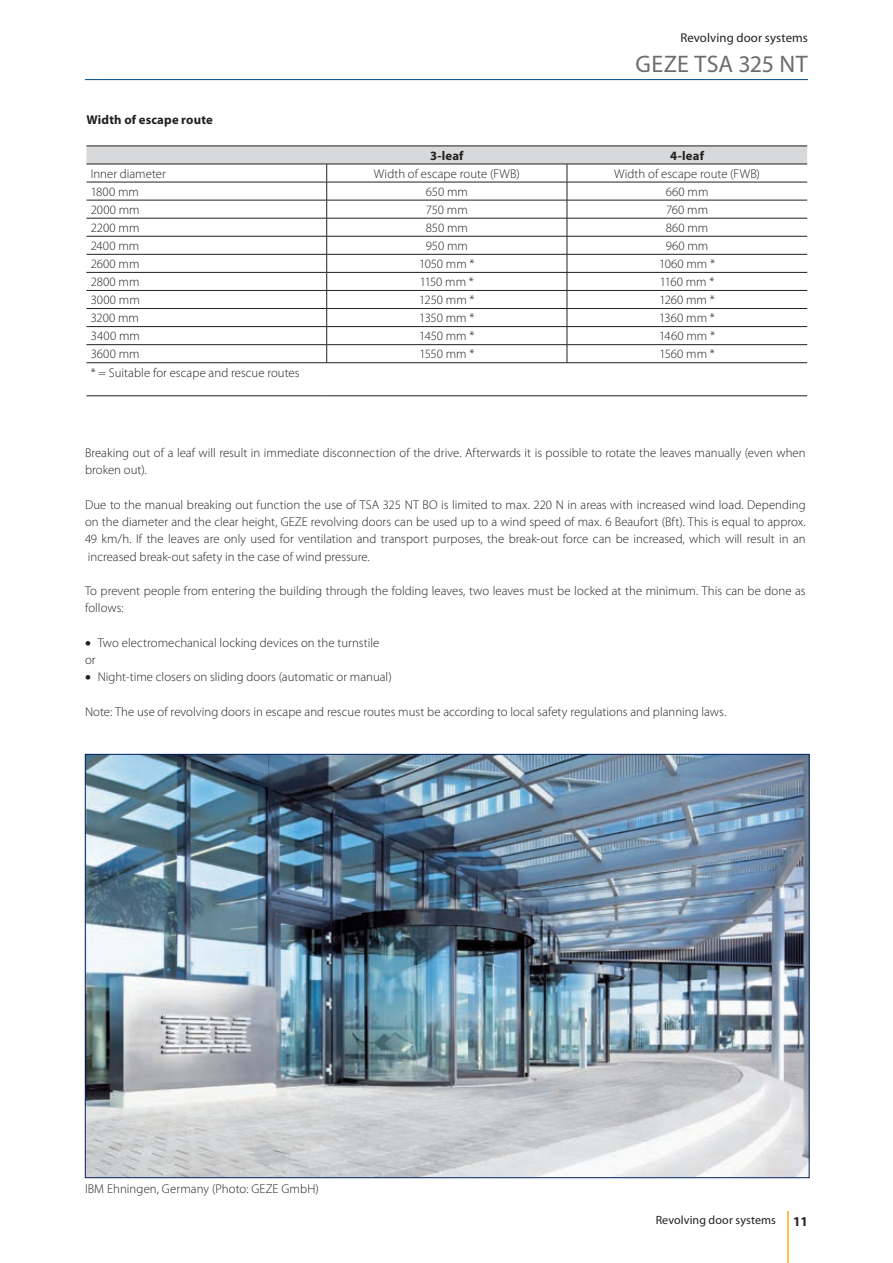
<style>
.page{position:relative;width:893px;height:1263px;background:#fff}
.page>*{position:absolute;margin:0;border:0;box-sizing:border-box;transform-origin:0 0}
.t1{font:24px "Myriad Pro";letter-spacing:.01em;color:#6c6d70}
.t2{font:700 13.5px "Myriad Pro";color:#231f20}
.t3{font:300 12.75px/17.2px "Myriad Pro";color:#231f20}
.t4{font:700 12.75px "Myriad Pro";letter-spacing:.015em;color:#231f20}
.t5{font:12.75px "Myriad Pro";letter-spacing:.01em;color:#231f20}
.t6{font:12px "Myriad Pro";letter-spacing:.01em;color:#231f20}
</style>
<div class="page">
<hr style="left:85px;top:79px;width:723px;height:1px;background:#014990">
<hr style="left:787px;top:1212px;width:2px;height:51px;background:#fdbf4f">
<svg style="left:86px;top:146px;width:721px;height:216px"></svg>
<hr style="left:86px;top:362px;width:241px;height:1px;background:#231f20">
<hr style="left:327px;top:362px;width:240px;height:1px;background:#231f20">
<hr style="left:567px;top:362px;width:240px;height:1px;background:#231f20">
<hr style="left:86px;top:395px;width:241px;height:1px;background:#231f20">
<hr style="left:327px;top:395px;width:240px;height:1px;background:#231f20">
<hr style="left:567px;top:395px;width:240px;height:1px;background:#231f20">
<img style="left:87px;top:756px;width:720px;height:420px">
<p class="t4" style="left:86px;top:112px;width:128px">Width of escape route</p>
<p class="t5" style="left:680px;top:30px;width:129px">Revolving door systems</p>
<h1 class="t1" style="left:635px;top:49px;width:174px">GEZE TSA 325 NT</h1>
<p class="t4" style="left:430px;top:147px;width:35px">3-leaf</p>
<p class="t4" style="left:670px;top:147px;width:35px">4-leaf</p>
<p class="t3" style="left:91px;top:165px;width:77px">Inner diameter</p>
<p class="t3" style="left:374px;top:165px;width:147px">Width of escape route (FWB)</p>
<p class="t3" style="left:614px;top:165px;width:147px">Width of escape route (FWB)</p>
<p class="t3" style="left:91px;top:183px;width:50px">1800 mm</p>
<p class="t3" style="left:426px;top:183px;width:44px">650 mm</p>
<p class="t3" style="left:666px;top:183px;width:44px">660 mm</p>
<p class="t3" style="left:91px;top:201px;width:51px">2000 mm</p>
<p class="t3" style="left:426px;top:201px;width:43px">750 mm</p>
<p class="t3" style="left:666px;top:201px;width:43px">760 mm</p>
<p class="t3" style="left:91px;top:219px;width:50px">2200 mm</p>
<p class="t3" style="left:426px;top:219px;width:44px">850 mm</p>
<p class="t3" style="left:666px;top:219px;width:44px">860 mm</p>
<p class="t3" style="left:91px;top:237px;width:50px">2400 mm</p>
<p class="t3" style="left:426px;top:237px;width:44px">950 mm</p>
<p class="t3" style="left:666px;top:237px;width:44px">960 mm</p>
<p class="t3" style="left:91px;top:255px;width:50px">2600 mm</p>
<p class="t3" style="left:419px;top:255px;width:57px">1050 mm *</p>
<p class="t3" style="left:659px;top:255px;width:58px">1060 mm *</p>
<p class="t3" style="left:91px;top:273px;width:50px">2800 mm</p>
<p class="t3" style="left:420px;top:273px;width:56px">1150 mm *</p>
<p class="t3" style="left:660px;top:273px;width:56px">1160 mm *</p>
<p class="t3" style="left:91px;top:291px;width:51px">3000 mm</p>
<p class="t3" style="left:419px;top:291px;width:57px">1250 mm *</p>
<p class="t3" style="left:659px;top:291px;width:57px">1260 mm *</p>
<p class="t3" style="left:91px;top:309px;width:50px">3200 mm</p>
<p class="t3" style="left:419px;top:309px;width:57px">1350 mm *</p>
<p class="t3" style="left:659px;top:309px;width:57px">1360 mm *</p>
<p class="t3" style="left:91px;top:327px;width:51px">3400 mm</p>
<p class="t3" style="left:419px;top:327px;width:57px">1450 mm *</p>
<p class="t3" style="left:659px;top:327px;width:58px">1460 mm *</p>
<p class="t3" style="left:91px;top:345px;width:50px">3600 mm</p>
<p class="t3" style="left:419px;top:345px;width:56px">1550 mm *</p>
<p class="t3" style="left:659px;top:345px;width:57px">1560 mm *</p>
<p class="t3" style="left:91px;top:364px;width:210px">* = Suitable for escape and rescue routes</p>
<p class="t3" style="left:85px;top:444px;width:722px">Breaking out of a leaf will result in immediate disconnection of the drive. Afterwards it is possible to rotate the leaves manually (even when broken out).</p>
<p class="t3" style="left:85px;top:496px;width:722px;text-align:justify">Due to the manual breaking out function the use of TSA 325 NT BO is limited to max. 220 N in areas with increased wind load. Depending on the diameter and the clear height, GEZE revolving doors can be used up to a wind speed of max. 6 Beaufort (Bft). This is equal to approx.<br>49 km/h. If the leaves are only used for ventilation and transport purposes, the break-out force can be increased, which will result in an increased break-out safety in the case of wind pressure.</p>
<p class="t3" style="left:85px;top:582px;width:722px">To prevent people from entering the building through the folding leaves, two leaves must be locked at the minimum. This can be done as follows:</p>
<p class="t3" style="left:85px;top:634px;width:296px">• Two electromechanical locking devices on the turnstile or</p>
<p class="t3" style="left:85px;top:668px;width:308px">• Night-time closers on sliding doors (automatic or manual)</p>
<p class="t3" style="left:85px;top:703px;width:643px">Note: The use of revolving doors in escape and rescue routes must be according to local safety regulations and planning laws.</p>
<p class="t3" style="left:85px;top:1180px;width:235px">IBM Ehningen, Germany (Photo: GEZE GmbH)</p>
<p class="t6" style="left:656px;top:1213px;width:122px">Revolving door systems</p>
<p class="t2" style="left:793px;top:1212px;width:16px">11</p>
</div>
